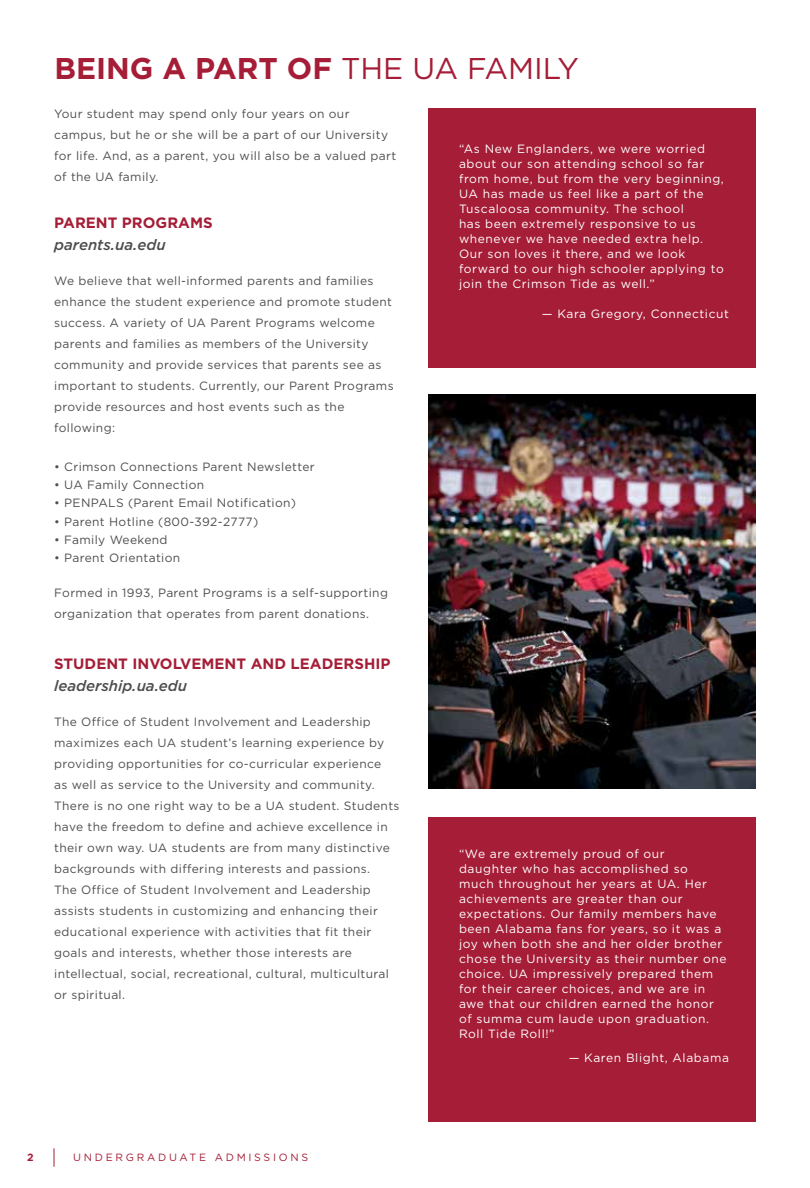
<style>
.page{position:relative;width:810px;height:1188px;background:#fff}
.page>*{position:absolute;margin:0;border:0;box-sizing:border-box;transform-origin:0 0}
.t1{font:700 30px "Gotham";color:#a51d36}
.t2{font:700 15px "Gotham";color:#a51d36}
.t3{font:italic 500 15px "Gotham";color:#4d4d4f}
.t4{font:12px/21px "Gotham";letter-spacing:.03em;color:#4f4f51}
.t5{font:12px/15px "Gotham";letter-spacing:.05em;color:#fff}
.t6{font:10.5px "Gotham";letter-spacing:.26em;color:#a51d36}
.t7{font:700 10.5px "Gotham";color:#a51d36}
.s1{font-weight:400}
</style>
<div class="page">
<svg style="left:54px;top:1148px;width:1px;height:19px"></svg>
<div style="left:429px;top:818px;width:327px;height:304px;background:#a51d36"></div>
<div style="left:429px;top:108px;width:327px;height:259px;background:#a51d36"></div>
<img style="left:429px;top:394px;width:327px;height:395px">
<h1 class="t1" style="left:54px;top:51px;width:526px">BEING A PART OF <span class="s1">THE UA FAMILY</span></h1>
<p class="t4" style="left:54px;top:103px;width:344px">Your student may spend only four years on our campus, but he or she will be a part of our University for life. And, as a parent, you will also be a valued part of the UA family.</p>
<p class="t2" style="left:54px;top:214px;width:160px">PARENT PROGRAMS</p>
<p class="t3" style="left:54px;top:236px;width:113px">parents.ua.edu</p>
<p class="t4" style="left:54px;top:270px;width:341px">We believe that well-informed parents and families enhance the student experience and promote student success. A variety of UA Parent Programs welcome parents and families as members of the University community and provide services that parents see as important to students. Currently, our Parent Programs provide resources and host events such as the following:</p>
<p class="t4" style="left:54px;top:456px;width:262px">• Crimson Connections Parent Newsletter</p>
<p class="t4" style="left:54px;top:474px;width:152px">• UA Family Connection</p>
<p class="t4" style="left:54px;top:492px;width:243px">• PENPALS (Parent Email Notification)</p>
<p class="t4" style="left:54px;top:511px;width:206px">• Parent Hotline (800-392-2777)</p>
<p class="t4" style="left:54px;top:529px;width:115px">• Family Weekend</p>
<p class="t4" style="left:54px;top:547px;width:128px">• Parent Orientation</p>
<p class="t4" style="left:54px;top:582px;width:335px">Formed in 1993, Parent Programs is a self-supporting organization that operates from parent donations.</p>
<p class="t2" style="left:54px;top:655px;width:338px">STUDENT INVOLVEMENT AND LEADERSHIP</p>
<p class="t3" style="left:54px;top:678px;width:134px">leadership.ua.edu</p>
<p class="t4" style="left:54px;top:711px;width:347px">The Office of Student Involvement and Leadership maximizes each UA student’s learning experience by providing opportunities for co-curricular experience<br>as well as service to the University and community.<br>There is no one right way to be a UA student. Students have the freedom to define and achieve excellence in their own way. UA students are from many distinctive backgrounds with differing interests and passions.<br>The Office of Student Involvement and Leadership assists students in customizing and enhancing their educational experience with activities that fit their goals and interests, whether those interests are intellectual, social, recreational, cultural, multicultural or spiritual.</p>
<p class="t7" style="left:27px;top:1151px;width:8px">2</p>
<p class="t6" style="left:73px;top:1152px;width:237px">UNDERGRADUATE ADMISSIONS</p>
<p class="t5" style="left:459px;top:141px;width:266px">“As New Englanders, we were worried about our son attending school so far from home, but from the very beginning, UA has made us feel like a part of the Tuscaloosa community. The school<br>has been extremely responsive to us whenever we have needed extra help.<br>Our son loves it there, and we look forward to our high schooler applying to join the Crimson Tide as well.”</p>
<p class="t5" style="left:542px;top:306px;width:189px">— Kara Gregory, Connecticut</p>
<p class="t5" style="left:459px;top:846px;width:269px">“We are extremely proud of our<br>daughter who has accomplished so<br>much throughout her years at UA. Her achievements are greater than our expectations. Our family members have been Alabama fans for years, so it was a joy when both she and her older brother chose the University as their number one choice. UA impressively prepared them for their career choices, and we are in awe that our children earned the honor of summa cum laude upon graduation.<br>Roll Tide Roll!”</p>
<p class="t5" style="left:569px;top:1050px;width:162px">— Karen Blight, Alabama</p>
</div>
